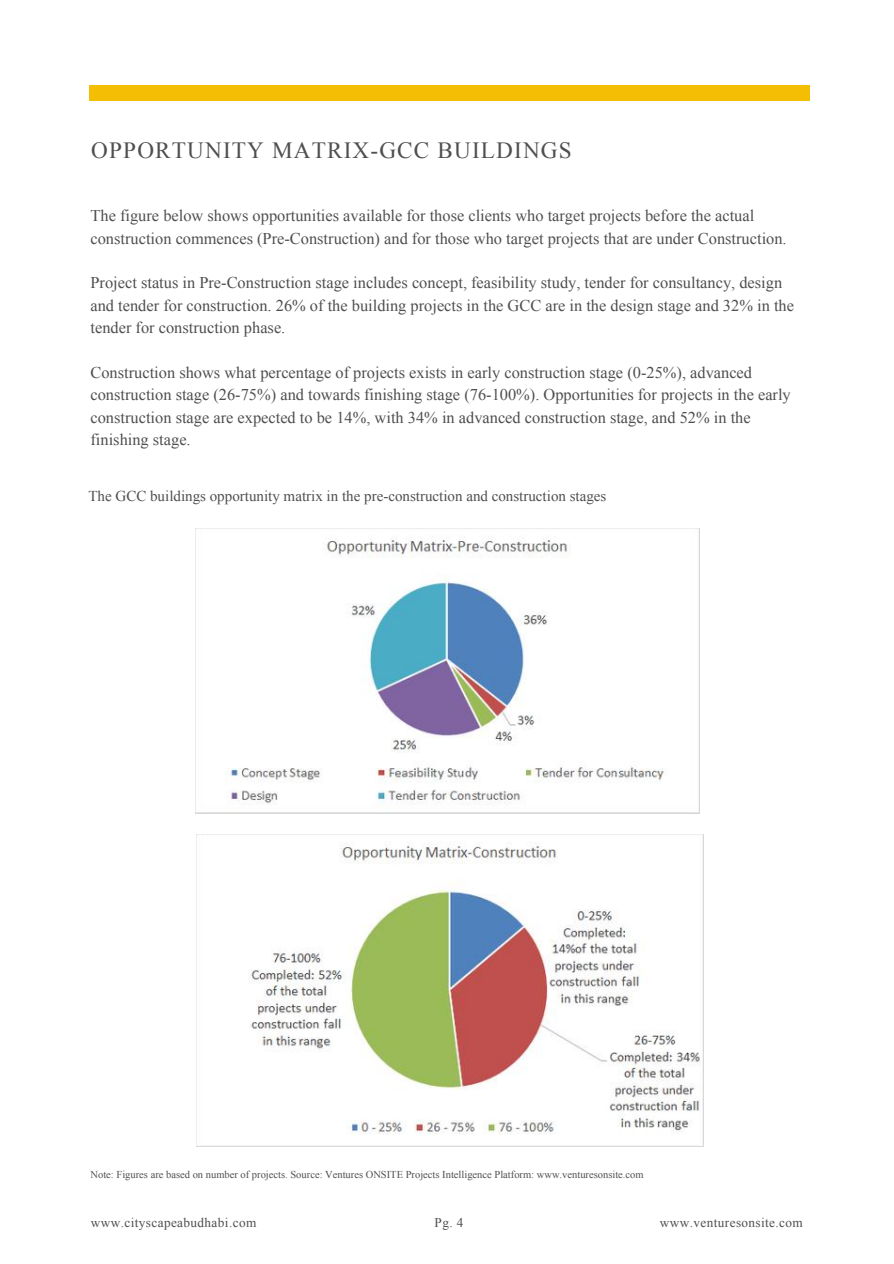
<style>
.page{position:relative;width:894px;height:1264px;background:#fff}
.page>*{position:absolute;margin:0;border:0;box-sizing:border-box;transform-origin:0 0}
.t1{font:23.25px "Times New Roman";letter-spacing:.05em;color:#4f4f4f}
.t2{font:16.35px/22.4px "Times New Roman";color:#4f4f4f}
.t3{font:15px "Times New Roman";color:#4f4f4f}
.t4{font:13.2px "Times New Roman";letter-spacing:.03em;color:#4f4f4f}
.t5{font:10.5px "Times New Roman";color:#4f4f4f}
</style>
<div class="page">
<div style="left:90px;top:86px;width:719px;height:14px;background:#f3be04"></div>
<img style="left:195px;top:529px;width:503px;height:285px">
<img style="left:196px;top:834px;width:507px;height:312px">
<h1 class="t1" style="left:91px;top:138px;width:482px">OPPORTUNITY MATRIX-GCC BUILDINGS</h1>
<p class="t2" style="left:90px;top:205px;width:697px">The figure below shows opportunities available for those clients who target projects before the actual construction commences (Pre-Construction) and for those who target projects that are under Construction.</p>
<p class="t2" style="left:90px;top:272px;width:704px">Project status in Pre-Construction stage includes concept, feasibility study, tender for consultancy, design and tender for construction. 26% of the building projects in the GCC are in the design stage and 32% in the tender for construction phase.</p>
<p class="t2" style="left:90px;top:361px;width:701px">Construction shows what percentage of projects exists in early construction stage (0-25%), advanced construction stage (26-75%) and towards finishing stage (76-100%). Opportunities for projects in the early construction stage are expected to be 14%, with 34% in advanced construction stage, and 52% in the finishing stage.</p>
<p class="t3" style="left:88px;top:488px;width:519px">The GCC buildings opportunity matrix in the pre-construction and construction stages</p>
<p class="t5" style="left:90px;top:1168px;width:554px">Note: Figures are based on number of projects. Source: Ventures ONSITE Projects Intelligence Platform: www.venturesonsite.com</p>
<p class="t4" style="left:91px;top:1215px;width:167px">www.cityscapeabudhabi.com</p>
<p class="t4" style="left:434px;top:1214px;width:30px">Pg. 4</p>
<p class="t4" style="left:659px;top:1215px;width:144px">www.venturesonsite.com</p>
</div>
